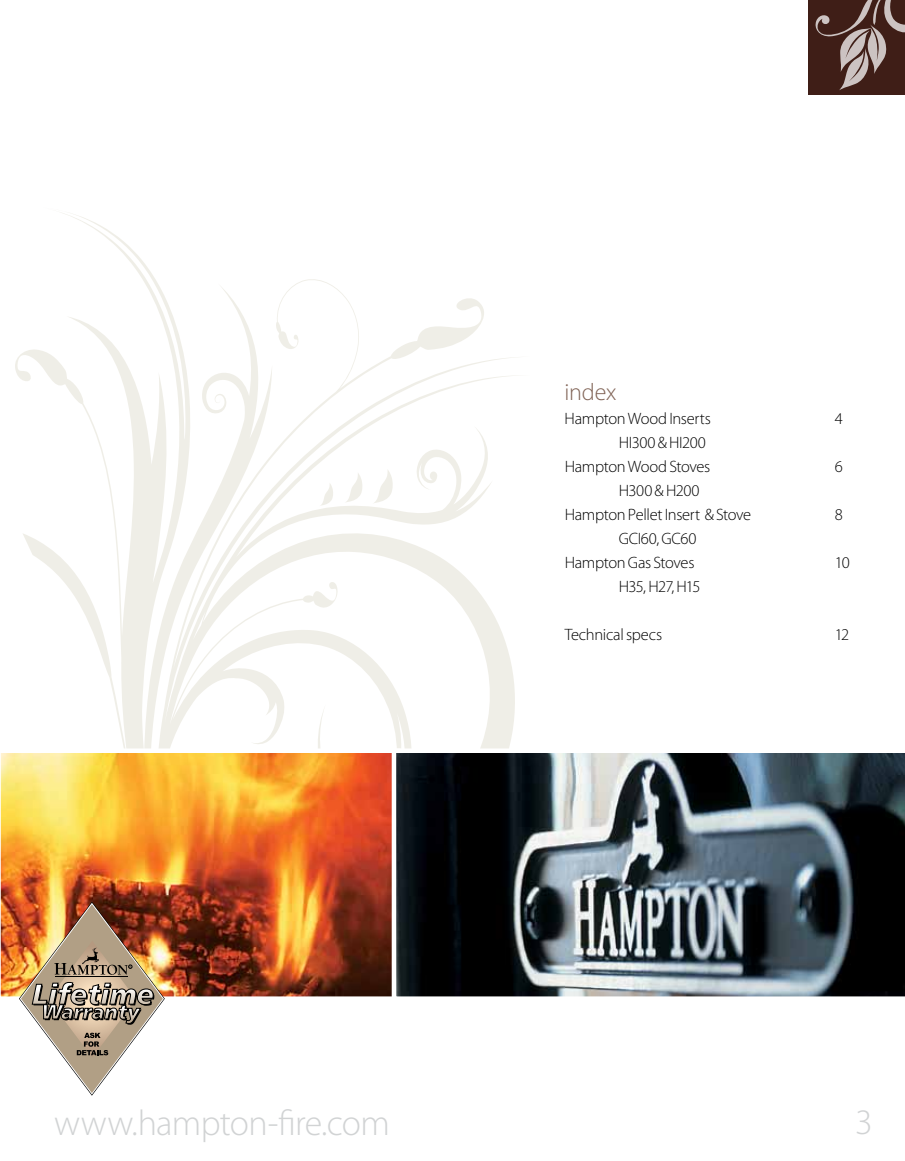
<style>
.page{position:relative;width:905px;height:1161px;background:#fff}
.page>*{position:absolute;margin:0;border:0;box-sizing:border-box;transform-origin:0 0}
.t1{font:300 36px "Myriad Pro";letter-spacing:-.02em;color:#d1d3d4}
.t2{font:300 24px "Myriad Pro";letter-spacing:-.01em;color:#816457}
.t3{font:300 16.5px/24px "Myriad Pro";letter-spacing:-.02em;color:#000;text-align:right}
.t4{font:300 16.5px "Myriad Pro";letter-spacing:-.045em;color:#000}
</style>
<div class="page">
<svg style="left:272px;top:279px;width:243px;height:469px"></svg>
<svg style="left:15px;top:213px;width:257px;height:535px"></svg>
<svg style="left:371px;top:469px;width:22px;height:35px"></svg>
<svg style="left:344px;top:472px;width:19px;height:31px"></svg>
<svg style="left:319px;top:483px;width:14px;height:23px"></svg>
<svg style="left:22px;top:533px;width:105px;height:215px"></svg>
<div style="left:808px;top:0;width:96px;height:94px;background:#3f1e17"></div>
<svg style="left:0;top:748px;width:391px;height:249px;background:#d6863c"></svg>
<svg style="left:391px;top:748px;width:513px;height:249px;background:#4b5359"></svg>
<img style="left:19px;top:801px;width:269px;height:295px">
<svg style="left:815px;top:0;width:89px;height:90px"></svg>
<h2 class="t2" style="left:564px;top:378px;width:53px">index</h2>
<p class="t3" style="left:564px;top:406px;width:148px">Hampton Wood Inserts</p>
<p class="t3" style="left:834px;top:406px;width:10px">4</p>
<p class="t3" style="left:564px;top:430px;width:147px">HI300 &amp; HI200<br>Hampton Wood Stoves</p>
<p class="t3" style="left:834px;top:454px;width:10px">6</p>
<p class="t3" style="left:564px;top:478px;width:188px;text-align:center">H300 &amp; H200<br>Hampton Pellet Insert &amp; Stove</p>
<p class="t3" style="left:564px;top:526px;width:133px">GCI60, GC60<br>Hampton Gas Stoves</p>
<p class="t3" style="left:834px;top:502px;width:10px">8</p>
<p class="t3" style="left:834px;top:550px;width:16px">10</p>
<p class="t4" style="left:618px;top:577px;width:83px">H35, H27, H15</p>
<p class="t3" style="left:564px;top:623px;width:99px">Technical specs</p>
<p class="t3" style="left:834px;top:623px;width:16px">12</p>
<h1 class="t1" style="left:54px;top:1102px;width:337px">www.hampton-fire.com</h1>
<h1 class="t1" style="left:855px;top:1100px;width:19px">3</h1>
</div>
